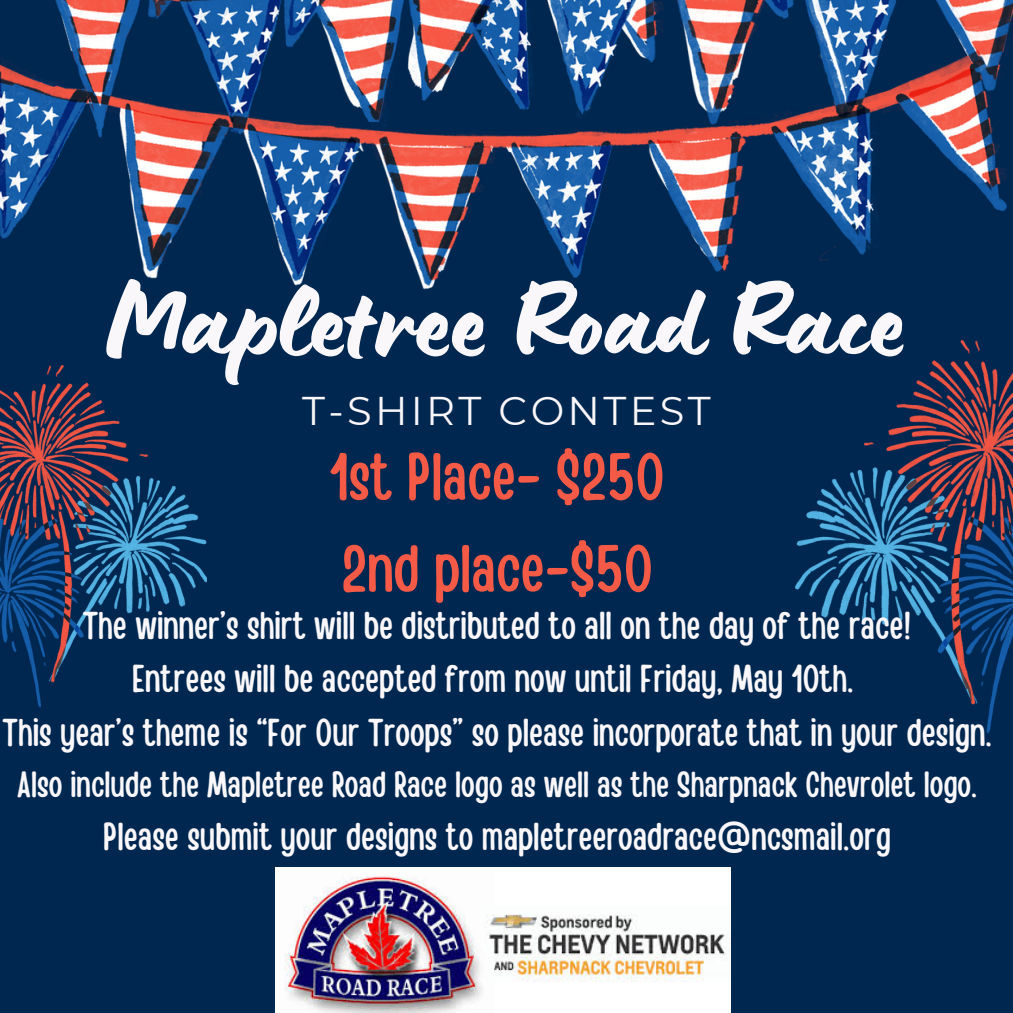
<style>
.page{position:relative;width:1013px;height:1013px;background:#fff}
.page>*{position:absolute;margin:0;border:0;box-sizing:border-box;transform-origin:0 0}
.t1{font:118.62px "Lumios Brush";color:#f9f7f9}
.t2{font:66.12px/91.9px "Handy Casual Condensed";color:#f55a47}
.t3{font:40px "Montserrat";letter-spacing:.085em;color:#f9f7f9}
.t4{font:38.62px "Handy Casual Condensed";color:#f9f7f9}
.t5{font:36.12px "Handy Casual Condensed";color:#f9f7f9}
</style>
<div class="page">
<div style="left:0;top:0;width:1012px;height:1012px;background:#002750"></div>
<img style="left:0;top:0;width:1012px;height:290px">
<img style="left:795px;top:340px;width:217px;height:393px">
<img style="left:0;top:365px;width:207px;height:343px">
<img style="left:275px;top:867px;width:456px;height:145px">
<h2 class="t1" style="left:107px;top:280px;width:801px">Mapletree Road Race</h2>
<p class="t3" style="left:302px;top:386px;width:410px">T-SHIRT CONTEST</p>
<p class="t2" style="left:330px;top:427px;width:336px">1st Place- $250<br>2nd place-$50</p>
<p class="t4" style="left:83px;top:600px;width:830px">The winner’s shirt will be distributed to all on the day of the race!</p>
<p class="t4" style="left:132px;top:653px;width:723px">Entrees will be accepted from now until Friday, May 10th.</p>
<p class="t4" style="left:2px;top:707px;width:990px">This year’s theme is “For Our Troops” so please incorporate that in your design.</p>
<p class="t5" style="left:17px;top:761px;width:961px">Also include the Mapletree Road Race logo as well as the Sharpnack Chevrolet logo.</p>
<p class="t4" style="left:103px;top:811px;width:789px">Please submit your designs to mapletreeroadrace@ncsmail.org</p>
</div>
